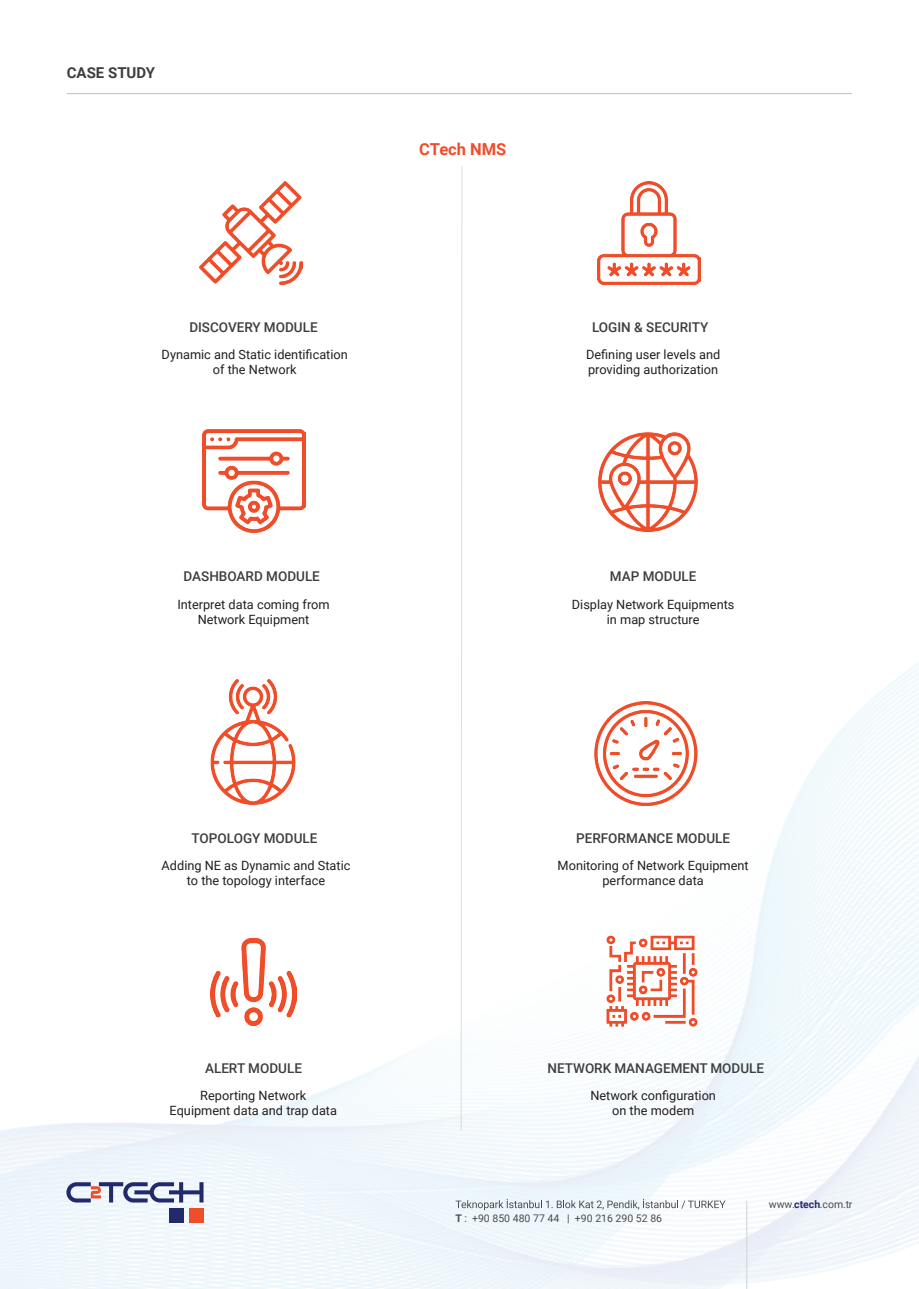
<style>
.page{position:relative;width:919px;height:1289px;background:#fff}
.page>*{position:absolute;margin:0;border:0;box-sizing:border-box;transform-origin:0 0}
.t1{font:700 16.5px "Roboto";color:#f04d29}
.t2{font:700 15px "Roboto";color:#3e3e3f}
.t3{font:500 13.5px "Roboto";color:#3e3e3f}
.t4{font:12.75px/15px "Roboto";color:#231f20;text-align:center}
.t5{font:10.5px "Roboto";color:#4b4c4d}
.s1{font-weight:700;color:#222a6c}
.s2{font-weight:700}
</style>
<div class="page">
<img style="left:0;top:247px;width:918px;height:1041px">
<hr style="left:67px;top:93px;width:785px;height:1px;background:#3e3e3f">
<svg style="left:455px;top:1198px;width:270px;height:12px"></svg>
<hr style="left:746px;top:1200px;width:1px;height:88px;background:#d1d2d4">
<svg style="left:66px;top:1182px;width:137px;height:20px"></svg>
<div style="left:189px;top:1208px;width:14px;height:14px;background:#f04d29"></div>
<div style="left:169px;top:1208px;width:14px;height:14px;background:#222a6c"></div>
<img style="left:199px;top:182px;width:103px;height:103px">
<img style="left:203px;top:430px;width:103px;height:103px">
<img style="left:191px;top:679px;width:125px;height:125px">
<img style="left:210px;top:938px;width:86px;height:87px">
<img style="left:597px;top:182px;width:103px;height:103px">
<img style="left:591px;top:425px;width:113px;height:113px">
<img style="left:594px;top:702px;width:104px;height:103px">
<svg style="left:460px;top:166px;width:2px;height:965px"></svg>
<img style="left:605px;top:934px;width:93px;height:93px">
<p class="t2" style="left:67px;top:62px;width:90px">CASE STUDY</p>
<p class="t3" style="left:189px;top:317px;width:130px">DISCOVERY MODULE</p>
<p class="t4" style="left:162px;top:347px;width:188px">Dynamic and Static identification of the Network</p>
<p class="t1" style="left:419px;top:137px;width:88px">CTech NMS</p>
<p class="t3" style="left:592px;top:317px;width:118px">LOGIN &amp; SECURITY</p>
<p class="t4" style="left:586px;top:347px;width:136px;text-align:left">Defining user levels and providing authorization</p>
<p class="t3" style="left:183px;top:567px;width:138px">DASHBOARD MODULE</p>
<p class="t4" style="left:177px;top:596px;width:154px">Interpret data coming from<br>Network Equipment</p>
<p class="t3" style="left:609px;top:567px;width:88px">MAP MODULE</p>
<p class="t4" style="left:572px;top:596px;width:164px">Display Network Equipments in map structure</p>
<p class="t3" style="left:191px;top:828px;width:127px">TOPOLOGY MODULE</p>
<p class="t4" style="left:162px;top:858px;width:190px">Adding NE as Dynamic and Static to the topology interface</p>
<p class="t3" style="left:576px;top:828px;width:155px">PERFORMANCE MODULE</p>
<p class="t4" style="left:557px;top:858px;width:193px">Monitoring of Network Equipment performance data</p>
<p class="t3" style="left:205px;top:1058px;width:98px">ALERT MODULE</p>
<p class="t3" style="left:547px;top:1058px;width:218px">NETWORK MANAGEMENT MODULE</p>
<p class="t4" style="left:169px;top:1087px;width:169px">Reporting Network<br>Equipment data and trap data</p>
<p class="t4" style="left:590px;top:1087px;width:127px">Network configuration on the modem</p>
<p class="t5" style="left:768px;top:1196px;width:85px">www.<span class="s1">ctech</span>.com.tr</p>
<p class="t5" style="left:455px;top:1210px;width:208px"><span class="s2">T</span> : +90 850 480 77 44 | +90 216 290 52 86</p>
</div>
